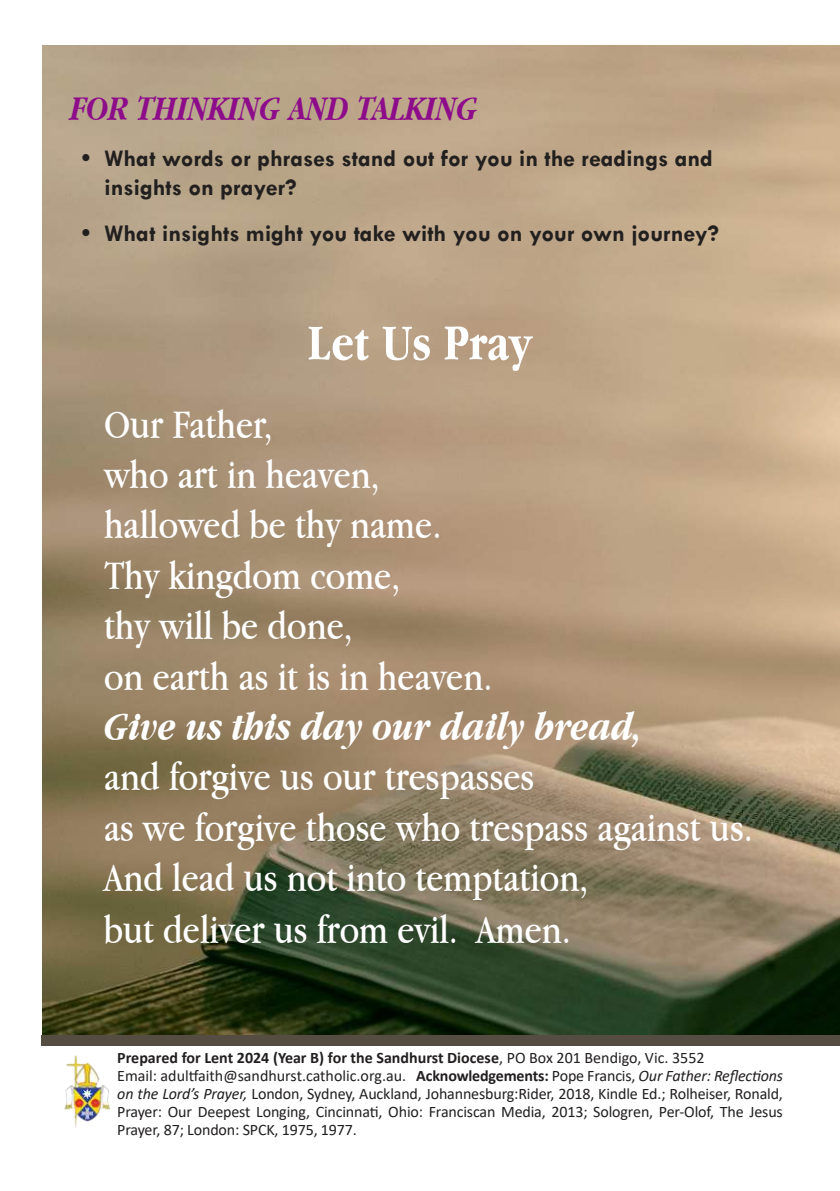
<style>
.page{position:relative;width:840px;height:1191px;background:#fff}
.page>*{position:absolute;margin:0;border:0;box-sizing:border-box;transform-origin:0 0}
.t1{font:700 52px "Apple Garamond";color:#fff}
.t2{font:42px/50.4px "Apple Garamond";color:#fff}
.t3{font:italic 700 42px "Apple Garamond";color:#fff}
.t4{font:italic 700 36px "Apple Garamond";color:#8d0c8a}
.t5{font:700 24px/28.8px "Tw Cen";color:#221f1f}
.t6{font:16px/18px "Calibri";letter-spacing:-.01em;color:#221f1f}
.s1{font-weight:700}
.s2{font-style:italic}
</style>
<div class="page">
<img style="left:42px;top:45px;width:797px;height:990px">
<div style="left:42px;top:1035px;width:797px;height:10px;background:#554d42"></div>
<img style="left:64px;top:1055px;width:47px;height:73px">
<h3 class="t4" style="left:70px;top:95px;width:408px">FOR THINKING AND TALKING</h3>
<h3 class="t5" style="left:104px;top:144px;width:609px;text-indent:-23px">• What words or phrases stand out for you in the readings and insights on prayer?</h3>
<h3 class="t5" style="left:82px;top:218px;width:638px">• What insights might you take with you on your own journey?</h3>
<h1 class="t1" style="left:307px;top:323px;width:226px">Let Us Pray</h1>
<h2 class="t2" style="left:104px;top:402px;width:390px">Our Father,<br>who art in heaven, hallowed be thy name.<br>Thy kingdom come,<br>thy will be done,<br>on earth as it is in heaven.</h2>
<h2 class="t3" style="left:104px;top:710px;width:540px">Give us this day our daily bread,</h2>
<h2 class="t2" style="left:104px;top:755px;width:650px">and forgive us our trespasses<br>as we forgive those who trespass against us.<br>And lead us not into temptation,<br>but deliver us from evil. Amen.</h2>
<p class="t6" style="left:117px;top:1050px;width:667px"><span class="s1">Prepared for Lent 2024 (Year B) for the Sandhurst Diocese</span>, PO Box 201 Bendigo, Vic. 3552<br>Email: adul琀昀aith@sandhurst.catholic.org.au. <span class="s1">Acknowledgements:</span> Pope Francis, <span class="s2">Our Father: Re昀氀ec琀椀ons on the Lord’s Prayer,</span> London, Sydney, Auckland, Johannesburg:Rider, 2018, Kindle Ed.; Rolheiser, Ronald, Prayer: Our Deepest Longing, Cincinna琀椀, Ohio: Franciscan Media, 2013; Sologren, Per-Olof, The Jesus Prayer, 87; London: SPCK, 1975, 1977.</p>
</div>
